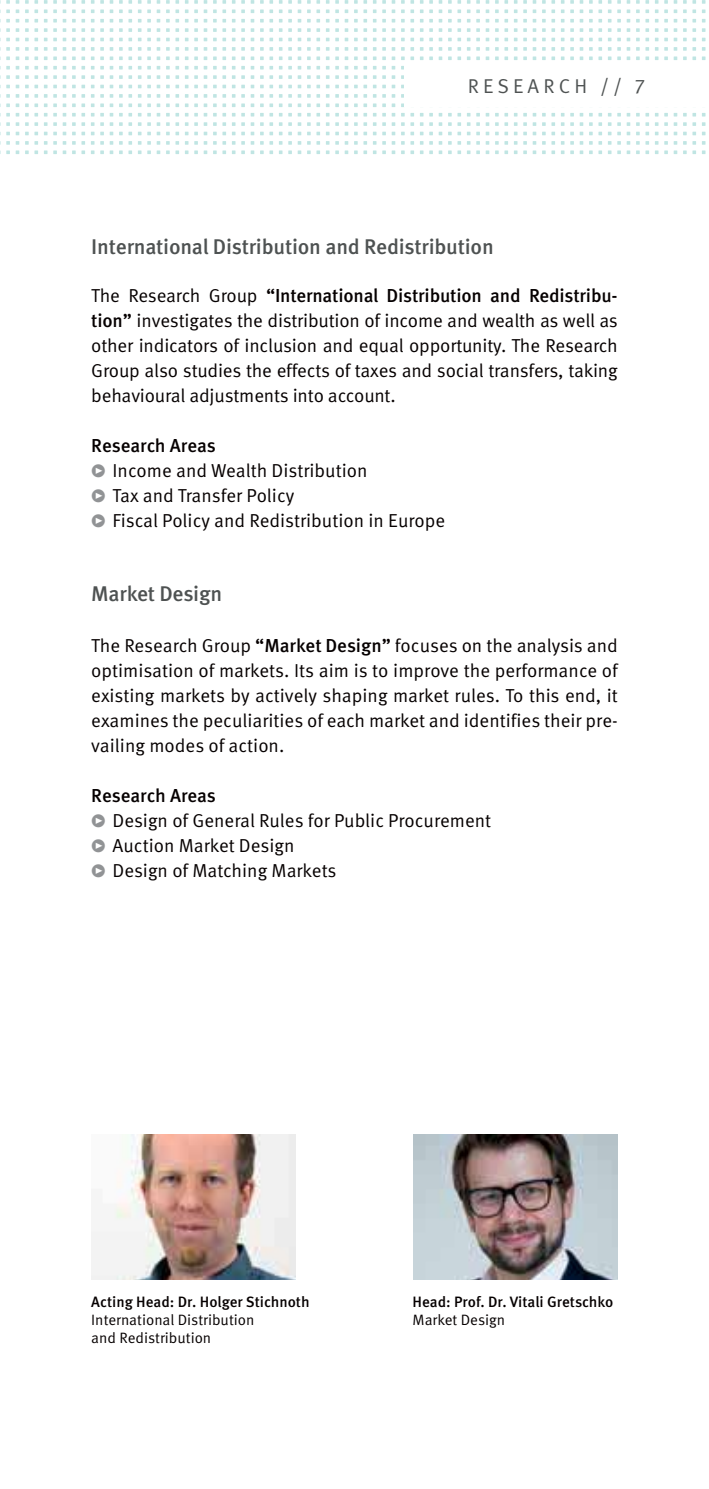
<style>
.page{position:relative;width:709px;height:1489px;background:#fff}
.page>*{position:absolute;margin:0;border:0;box-sizing:border-box;transform-origin:0 0}
.t1{font:500 21.25px "Meta Pro";letter-spacing:-.01em;color:#4e5252}
.t2{font:20px "Meta Pro";letter-spacing:.21em;color:#4e5252}
.t3{font:18.75px/25px "Meta Pro";color:#060001;text-align:justify}
.t4{font:500 18.75px "Meta Pro";letter-spacing:-.005em;color:#060001}
.t5{font:500 15px "Meta Pro";color:#060001}
.t6{font:15px/18px "Meta Pro";color:#060001}
.s1{font-weight:500}
.s2{font-size:17.5px;color:#919395}
</style>
<div class="page">
<svg style="left:0;top:0;width:706px;height:154px"></svg>
<div style="left:404px;top:64px;width:305px;height:42px;background:#fff"></div>
<img style="left:414px;top:1134px;width:203px;height:145px">
<img style="left:91px;top:1134px;width:204px;height:145px">
<p class="t2" style="left:468px;top:78px;width:179px">RESEARCH // 7</p>
<p class="t1" style="left:91px;top:238px;width:404px">International Distribution and Redistribution</p>
<p class="t3" style="left:91px;top:285px;width:528px">The Research Group <span class="s1">“International Distribution and Redistribu&shy;tion”</span> investigates the distribution of income and wealth as well as other indicators of inclusion and equal opportunity. The Research Group also studies the effects of taxes and social transfers, taking behavioural adjustments into account.</p>
<p class="t4" style="left:91px;top:438px;width:126px">Research Areas</p>
<p class="t3" style="left:91px;top:460px;width:278px"><span class="s2">-</span> Income and Wealth Distribution</p>
<p class="t3" style="left:91px;top:485px;width:205px"><span class="s2">-</span> Tax and Transfer Policy</p>
<p class="t3" style="left:91px;top:510px;width:355px"><span class="s2">-</span> Fiscal Policy and Redistribution in Europe</p>
<p class="t1" style="left:91px;top:585px;width:132px">Market Design</p>
<p class="t3" style="left:91px;top:635px;width:528px">The Research Group <span class="s1">“Market Design”</span> focuses on the analysis and optimisation of markets. Its aim is to improve the performance of existing markets by actively shaping market rules. To this end, it examines the peculiarities of each market and identifies their pre&shy;vailing modes of action.</p>
<p class="t4" style="left:91px;top:788px;width:126px">Research Areas</p>
<p class="t3" style="left:91px;top:810px;width:401px"><span class="s2">-</span> Design of General Rules for Public Procurement</p>
<p class="t3" style="left:91px;top:835px;width:205px"><span class="s2">-</span> Auction Market Design</p>
<p class="t3" style="left:91px;top:860px;width:247px"><span class="s2">-</span> Design of Matching Markets</p>
<p class="t5" style="left:91px;top:1296px;width:220px">Acting Head: Dr. Holger Stichnoth</p>
<p class="t6" style="left:91px;top:1312px;width:165px">International Distribution and Redistribution</p>
<p class="t5" style="left:412px;top:1296px;width:202px">Head: Prof. Dr. Vitali Gretschko</p>
<p class="t6" style="left:412px;top:1312px;width:94px">Market Design</p>
</div>
